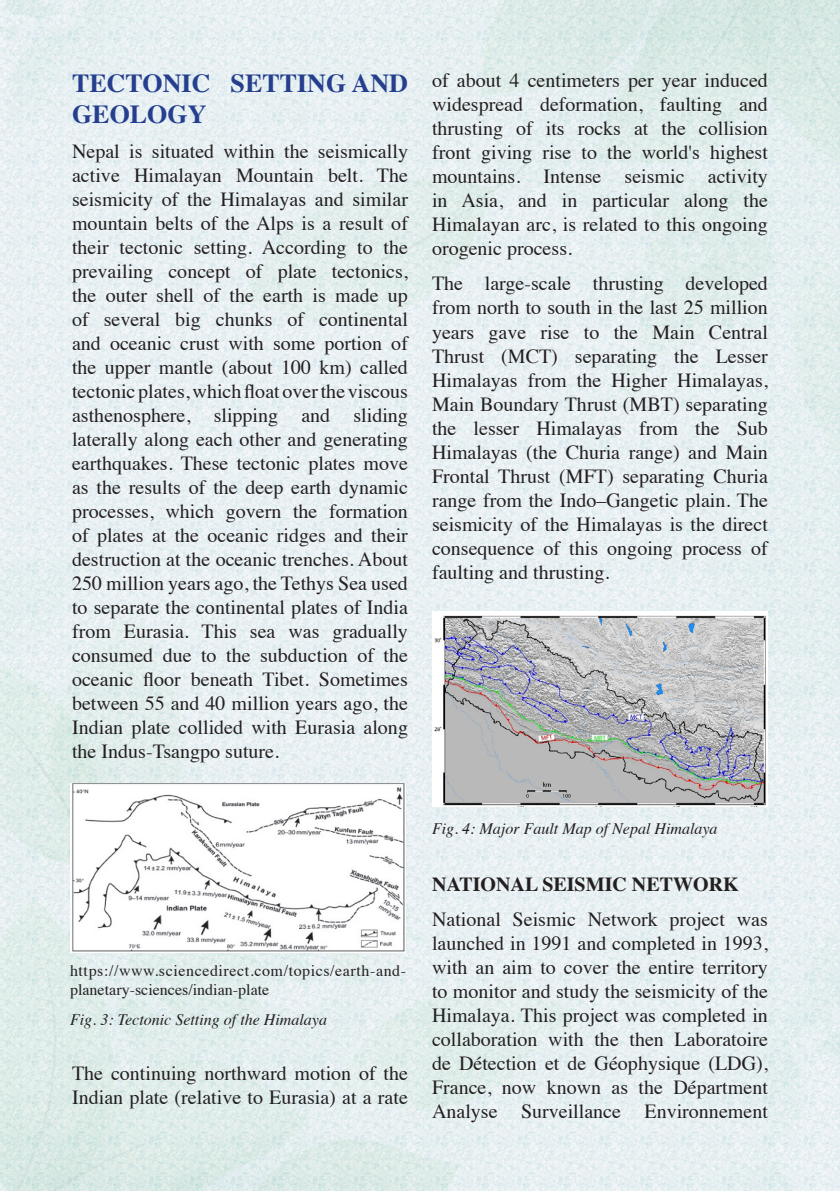
<style>
.page{position:relative;width:840px;height:1191px;background:#fff}
.page>*{position:absolute;margin:0;border:0;box-sizing:border-box;transform-origin:0 0}
.t1{font:700 26px/31.2px "Times";color:#253f8e}
.t2{font:20px/24px "Times";color:#231f20;text-align:justify}
.t3{font:700 20px "Times";color:#231f20}
.t4{font:16px/19.2px "Times";letter-spacing:.035em;color:#231f20}
.t5{font:italic 16px "Times";color:#231f20}
</style>
<div class="page">
<img style="left:0;top:0;width:839px;height:1190px">
<img style="left:70px;top:783px;width:336px;height:169px">
<img style="left:432px;top:611px;width:335px;height:195px">
<p class="t1" style="left:72px;top:64px;width:337px">TECTONIC SETTING AND<br>GEOLOGY</p>
<p class="t2" style="left:72px;top:138px;width:337px">Nepal is situated within the seismically active Himalayan Mountain belt. The seismicity of the Himalayas and similar mountain belts of the Alps is a result of their tectonic setting. According to the prevailing concept of plate tectonics, the outer shell of the earth is made up of several big chunks of continental and oceanic crust with some portion of the upper mantle (about 100 km) called tectonic plates, which float over the viscous asthenosphere, slipping and sliding laterally along each other and generating earthquakes. These tectonic plates move as the results of the deep earth dynamic processes, which govern the formation of plates at the oceanic ridges and their destruction at the oceanic trenches. About 250 million years ago, the Tethys Sea used to separate the continental plates of India from Eurasia. This sea was gradually consumed due to the subduction of the oceanic floor beneath Tibet. Sometimes between 55 and 40 million years ago, the Indian plate collided with Eurasia along the Indus-Tsangpo suture.</p>
<p class="t2" style="left:432px;top:67px;width:337px">of about 4 centimeters per year induced widespread deformation, faulting and thrusting of its rocks at the collision front giving rise to the world's highest mountains. Intense seismic activity in Asia, and in particular along the Himalayan arc, is related to this ongoing orogenic process.</p>
<p class="t2" style="left:432px;top:270px;width:337px">The large-scale thrusting developed from north to south in the last 25 million years gave rise to the Main Central Thrust (MCT) separating the Lesser Himalayas from the Higher Himalayas, Main Boundary Thrust (MBT) separating the lesser Himalayas from the Sub Himalayas (the Churia range) and Main Frontal Thrust (MFT) separating Churia range from the Indo–Gangetic plain. The seismicity of the Himalayas is the direct consequence of this ongoing process of faulting and thrusting.</p>
<p class="t4" style="left:70px;top:959px;width:337px">https://www.sciencedirect.com/topics/earth-and&shy;planetary-sciences/indian-plate</p>
<p class="t5" style="left:70px;top:1006px;width:258px">Fig. 3: Tectonic Setting of the Himalaya</p>
<p class="t2" style="left:72px;top:1059px;width:337px">The continuing northward motion of the<br>Indian plate (relative to Eurasia) at a rate</p>
<p class="t5" style="left:432px;top:815px;width:287px">Fig. 4: Major Fault Map of Nepal Himalaya</p>
<p class="t3" style="left:432px;top:865px;width:308px">NATIONAL SEISMIC NETWORK</p>
<p class="t2" style="left:432px;top:905px;width:337px">National Seismic Network project was launched in 1991 and completed in 1993, with an aim to cover the entire territory to monitor and study the seismicity of the Himalaya. This project was completed in collaboration with the then Laboratoire de Détection et de Géophysique (LDG), France, now known as the Départment Analyse Surveillance Environnement</p>
</div>
